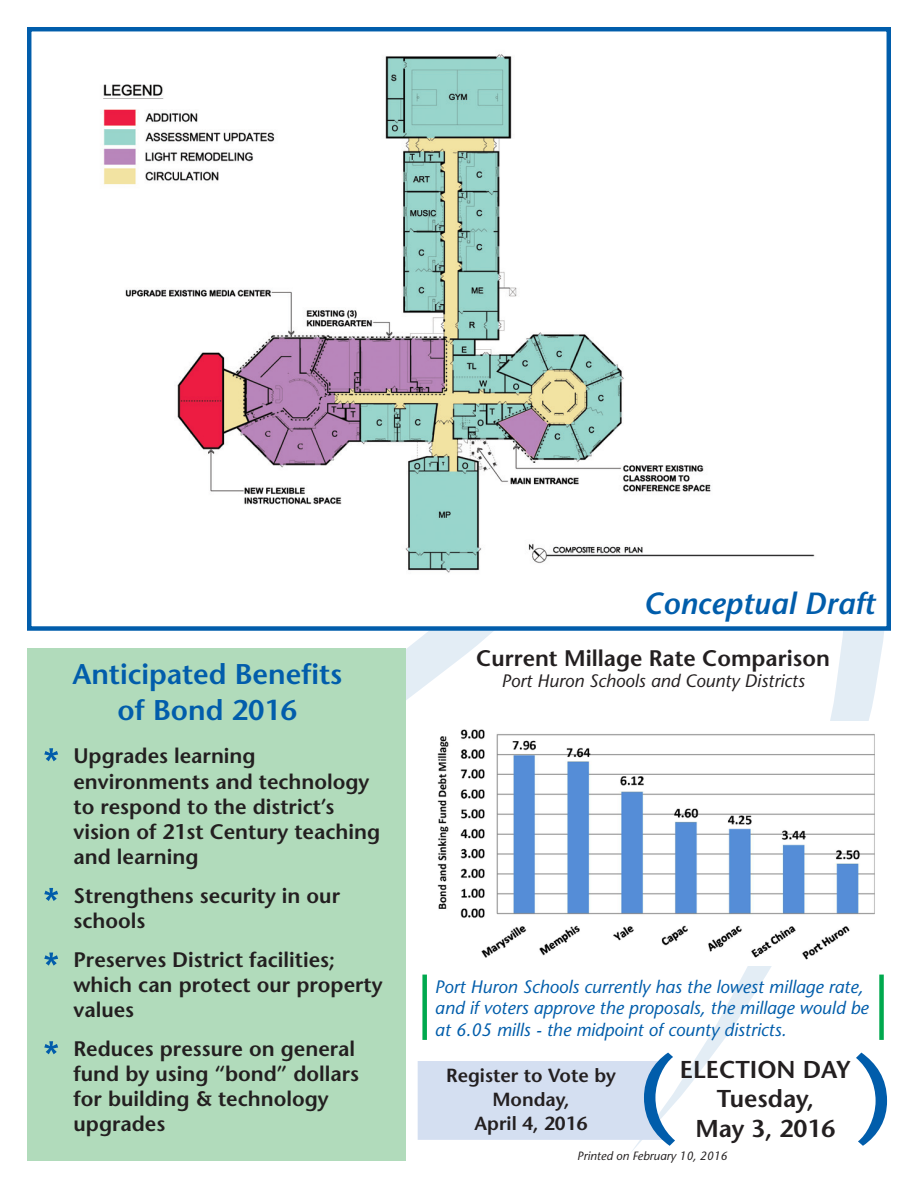
<style>
.page{position:relative;width:918px;height:1188px;background:#fff}
.page>*{position:absolute;margin:0;border:0;box-sizing:border-box;transform-origin:0 0}
.t1{font:italic 600 30.6px "Stone Sans";color:#015dab}
.t2{font:600 28.5px/36.2px "Stone Sans";color:#015dab;text-align:center}
.t3{font:600 24.45px/29.2px "Stone Sans";color:#231f20;text-align:center}
.t4{font:600 22.5px "Stone Sans";color:#231f20}
.t5{font:600 21px/25.2px "Stone Sans";color:#231f20}
.t6{font:600 18.9px/24.2px "Stone Sans";color:#231f20;text-align:center}
.t7{font:italic 18px/21.6px "Stone Sans";color:#015dab}
.t8{font:italic 18px "Stone Sans";color:#231f20}
.t9{font:italic 12px "Stone Sans";color:#231f20}
</style>
<div class="page">
<svg style="left:406px;top:631px;width:482px;height:521px"></svg>
<svg style="left:418px;top:1053px;width:257px;height:93px"></svg>
<svg style="left:856px;top:1053px;width:31px;height:93px"></svg>
<div style="left:27px;top:648px;width:379px;height:513px;background:#b1dbbb"></div>
<svg style="left:44px;top:748px;width:14px;height:13px"></svg>
<svg style="left:44px;top:888px;width:14px;height:13px"></svg>
<svg style="left:44px;top:953px;width:14px;height:13px"></svg>
<svg style="left:44px;top:1041px;width:14px;height:13px"></svg>
<div style="left:27px;top:27px;width:864px;height:604px;background:#fff;border:4px solid #015dab"></div>
<img style="left:425px;top:722px;width:457px;height:244px">
<div style="left:422px;top:975px;width:5px;height:65px;background:#00a94e"></div>
<div style="left:879px;top:975px;width:5px;height:65px;background:#00a94e"></div>
<img style="left:103px;top:54px;width:712px;height:519px">
<h2 class="t2" style="left:72px;top:656px;width:271px">Anticipated Benefits of Bond 2016</h2>
<p class="t5" style="left:74px;top:743px;width:308px">Upgrades learning environments and technology to respond to the district’s vision of 21st Century teaching and learning</p>
<p class="t5" style="left:74px;top:883px;width:268px">Strengthens security in our schools</p>
<p class="t5" style="left:74px;top:947px;width:311px">Preserves District facilities; which can protect our property values</p>
<p class="t5" style="left:74px;top:1036px;width:287px">Reduces pressure on general fund by using “bond” dollars for building &amp; technology upgrades</p>
<p class="t1" style="left:643px;top:585px;width:233px">Conceptual Draft</p>
<p class="t4" style="left:476px;top:644px;width:355px">Current Millage Rate Comparison</p>
<p class="t8" style="left:501px;top:670px;width:305px">Port Huron Schools and County Districts</p>
<p class="t7" style="left:435px;top:976px;width:435px">Port Huron Schools currently has the lowest millage rate, and if voters approve the proposals, the millage would be at 6.05 mills - the midpoint of county districts.</p>
<p class="t6" style="left:446px;top:1063px;width:171px">Register to Vote by<br>Monday,<br>April 4, 2016</p>
<p class="t3" style="left:680px;top:1055px;width:173px">ELECTION DAY<br>Tuesday,<br>May 3, 2016</p>
<p class="t9" style="left:577px;top:1149px;width:152px">Printed on February 10, 2016</p>
</div>
